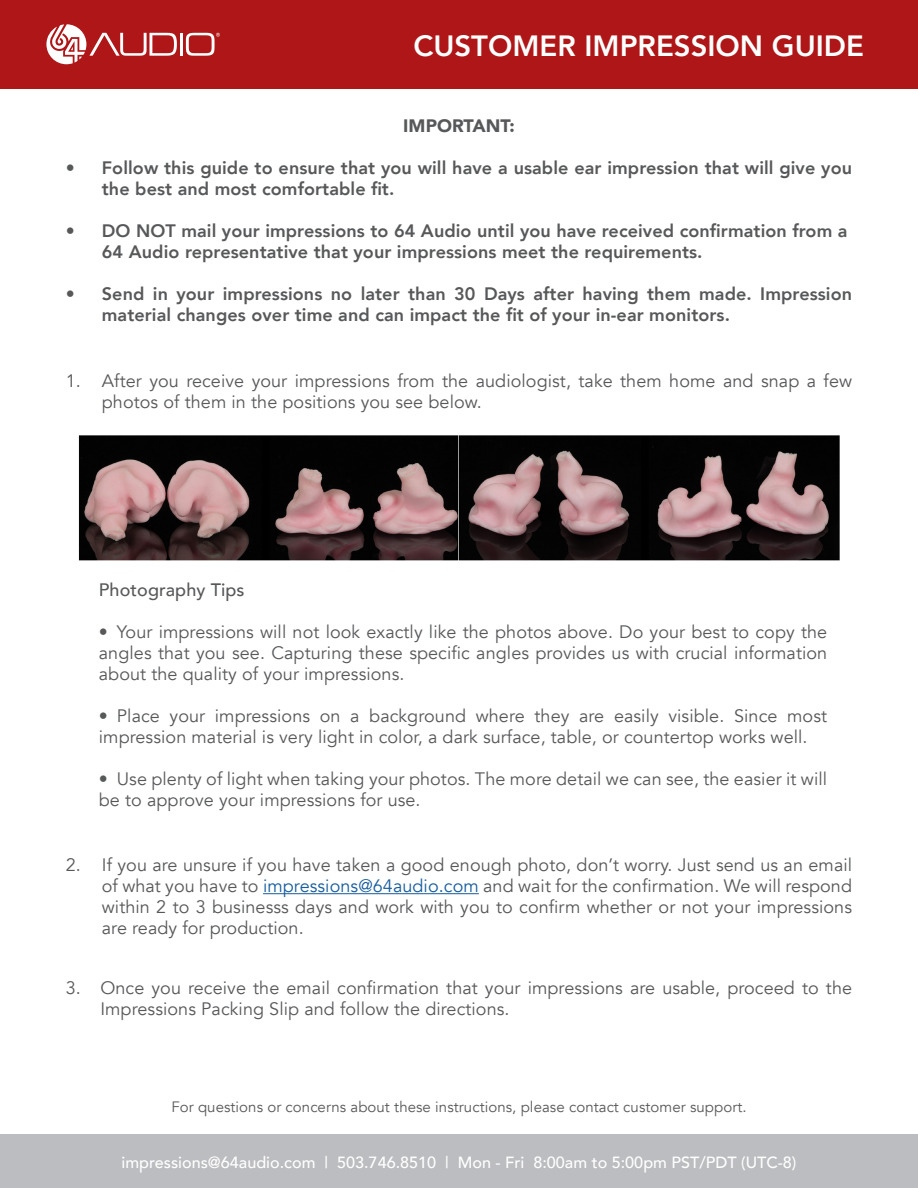
<style>
.page{position:relative;width:918px;height:1188px;background:#fff}
.page>*{position:absolute;margin:0;border:0;box-sizing:border-box;transform-origin:0 0}
.t1{font:800 29.25px "Avenir";color:#fff}
.t2{font:18px/21px "Avenir";letter-spacing:.005em;color:#57585a}
.t3{font:800 18px/21px "Avenir";letter-spacing:.005em;color:#57585a}
.t4{font:500 18px "Avenir";letter-spacing:.005em;color:#57585a}
.t5{font:900 18px "Avenir";letter-spacing:.005em;color:#57585a}
.t6{font:500 16.2px "Avenir";color:#fff}
.t7{font:15px "Avenir";letter-spacing:.005em;color:#57585a}
.s1{color:#175d9e}
</style>
<div class="page">
<hr style="left:263px;top:893px;width:216px;height:1px;background:#175d9e">
<img style="left:78px;top:435px;width:762px;height:126px">
<div style="left:0;top:1134px;width:918px;height:54px;background:#bcbdc0"></div>
<div style="left:0;top:0;width:918px;height:89px;background:#af1617"></div>
<hr style="left:180px;top:33px;width:3px;height:23px;background:#fff">
<svg style="left:46px;top:24px;width:131px;height:40px"></svg>
<svg style="left:186px;top:33px;width:34px;height:23px"></svg>
<p class="t1" style="left:413px;top:23px;width:452px">CUSTOMER IMPRESSION GUIDE</p>
<p class="t5" style="left:403px;top:110px;width:113px">IMPORTANT:</p>
<p class="t3" style="left:102px;top:157px;width:752px;text-indent:-36px">• Follow this guide to ensure that you will have a usable ear impression that will give you the best and most comfortable fit.</p>
<p class="t3" style="left:66px;top:220px;width:783px">• DO NOT mail your impressions to 64 Audio until you have received confirmation from a</p>
<p class="t3" style="left:102px;top:241px;width:602px">64 Audio representative that your impressions meet the requirements.</p>
<p class="t3" style="left:102px;top:283px;width:752px;text-indent:-36px">• Send in your impressions no later than 30 Days after having them made. Impression material changes over time and can impact the fit of your in-ear monitors.</p>
<p class="t2" style="left:102px;top:370px;width:752px;text-indent:-36px">1. After you receive your impressions from the audiologist, take them home and snap a few photos of them in the positions you see below.</p>
<p class="t4" style="left:99px;top:574px;width:147px">Photography Tips</p>
<p class="t2" style="left:99px;top:621px;width:730px;text-align:justify">• Your impressions will not look exactly like the photos above. Do your best to copy the angles that you see. Capturing these specific angles provides us with crucial information about the quality of your impressions.</p>
<p class="t2" style="left:99px;top:705px;width:730px">• Place your impressions on a background where they are easily visible. Since most impression material is very light in color, a dark surface, table, or countertop works well.</p>
<p class="t2" style="left:99px;top:768px;width:730px">• Use plenty of light when taking your photos. The more detail we can see, the easier it will be to approve your impressions for use.</p>
<p class="t2" style="left:102px;top:855px;width:752px;text-align:justify;text-indent:-36px">2. If you are unsure if you have taken a good enough photo, don’t worry. Just send us an email of what you have to <span class="s1">impressions@64audio.com</span> and wait for the confirmation. We will respond within 2 to 3 businesss days and work with you to confirm whether or not your impressions</p>
<p class="t2" style="left:102px;top:918px;width:203px">are ready for production.</p>
<p class="t2" style="left:100px;top:978px;width:753px;text-indent:-34px">3. Once you receive the email confirmation that your impressions are usable, proceed to the<br>Impressions Packing Slip and follow the directions.</p>
<p class="t7" style="left:171px;top:1098px;width:577px">For questions or concerns about these instructions, please contact customer support.</p>
<p class="t6" style="left:122px;top:1148px;width:676px">impressions@64audio.com | 503.746.8510 | Mon - Fri 8:00am to 5:00pm PST/PDT (UTC-8)</p>
</div>
